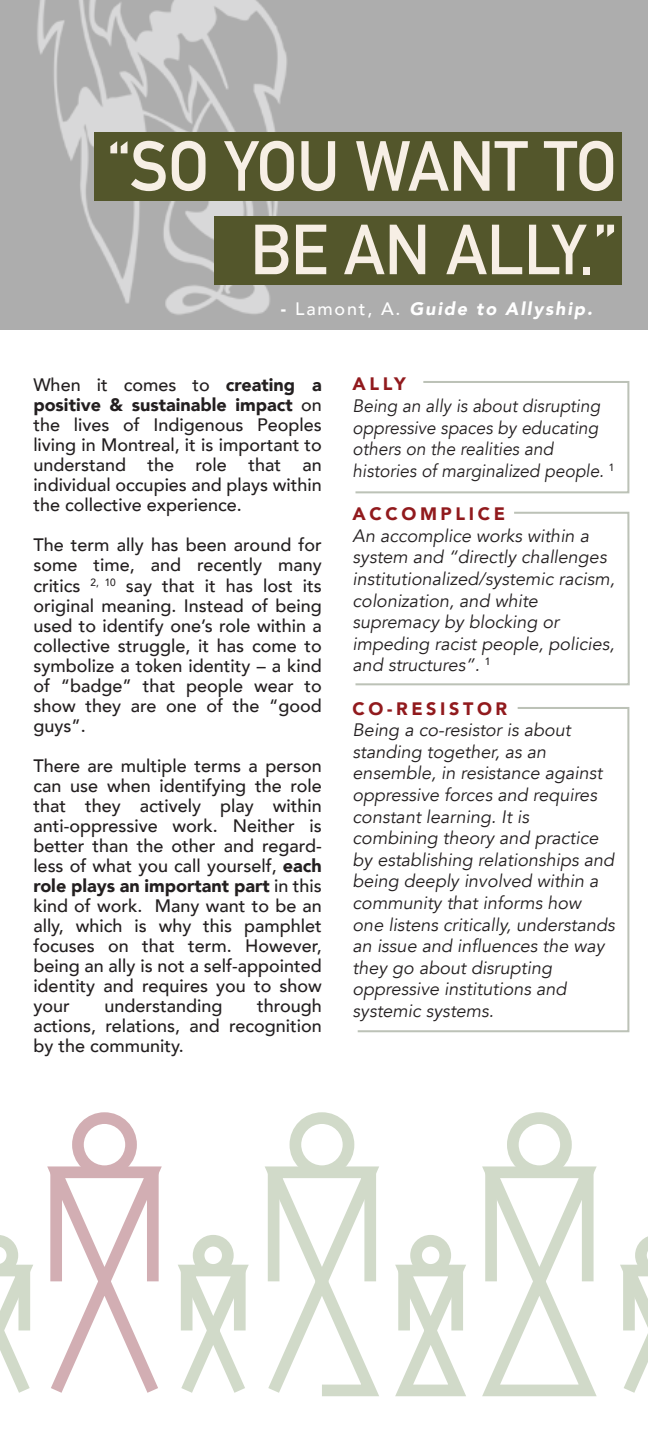
<style>
.page{position:relative;width:648px;height:1440px;background:#fff}
.page>*{position:absolute;margin:0;border:0;box-sizing:border-box;transform-origin:0 0}
.t1{font:700 69.6px/83.6px "DIN Alternate";color:#f7efe5;text-align:right;scale:.96 1}
.t2{font:500 18px/20px "Avenir";color:#231f20;text-align:justify}
.t3{font:italic 18px/21.6px "Avenir";color:#231f20}
.t4{font:italic 18px/21.6px "Avenir";color:#231f20;scale:.96 1}
.t5{font:italic 900 18px "Avenir";letter-spacing:.1em;color:#fff}
.t6{font:900 18px "Avenir";letter-spacing:.2em;color:#911a1d}
.s1{font-style:normal}
.s2{font-weight:500;font-style:normal}
.s3{font-weight:900}
</style>
<div class="page">
<div style="left:0;top:0;width:648px;height:330px;background:#adadad"></div>
<div style="left:72px;top:1112px;width:65px;height:65px;border:12px solid #d2aeb3;border-radius:50%"></div>
<div style="left:507px;top:1112px;width:65px;height:65px;border:12px solid #d1dac9;border-radius:50%"></div>
<div style="left:290px;top:1112px;width:64px;height:65px;border:12px solid #d1dac9;border-radius:50%"></div>
<svg style="left:0;top:1161px;width:648px;height:236px"></svg>
<img style="left:37px;top:0;width:250px;height:315px">
<div style="left:94px;top:132px;width:527px;height:69px;background:#53562b"></div>
<div style="left:214px;top:216px;width:407px;height:69px;background:#53562b"></div>
<svg style="left:355px;top:381px;width:275px;height:113px"></svg>
<svg style="left:355px;top:511px;width:275px;height:175px"></svg>
<svg style="left:357px;top:707px;width:273px;height:326px"></svg>
<h1 class="t1" style="left:108px;top:120px;width:531px">“SO YOU WANT TO<br>BE AN ALLY.”</h1>
<p class="t5" style="left:281px;top:294px;width:313px"><span class="s1">-</span> <span class="s2">Lamont, A.</span> Guide to Allyship.</p>
<p class="t2" style="left:33px;top:373px;width:290px">When it comes to <span class="s3">creating a positive &amp; sustainable impact</span> on the lives of Indigenous Peoples living in Montreal, it is important to understand the role that an individual occupies and plays within the collective experience.</p>
<p class="t2" style="left:33px;top:533px;width:290px">The term ally has been around for some time, and recently many critics <sup>2,</sup> <sup>10</sup> say that it has lost its original meaning. Instead of being used to identify one’s role within a collective struggle, it has come to symbolize a token identity – a kind of “badge” that people wear to show they are one of the “good guys”.</p>
<p class="t2" style="left:33px;top:755px;width:290px">There are multiple terms a person can use when identifying the role that they actively play within anti-oppressive work. Neither is better than the other and regard&shy;less of what you call yourself, <span class="s3">each role plays an important part</span> in this kind of work. Many want to be an ally, which is why this pamphlet focuses on that term. However, being an ally is not a self-appointed identity and requires you to show your</p>
<p class="t2" style="left:33px;top:995px;width:290px;text-indent:224px">through actions, relations, and recognition by the community.</p>
<p class="t2" style="left:104px;top:995px;width:120px">understanding</p>
<p class="t6" style="left:353px;top:369px;width:55px">ALLY</p>
<p class="t4" style="left:353px;top:395px;width:274px">Being an ally is about disrupting oppressive spaces by educating others on the realities and histories of marginalized people. <sup>1</sup></p>
<p class="t6" style="left:353px;top:498px;width:154px">ACCOMPLICE</p>
<p class="t3" style="left:353px;top:525px;width:264px">An accomplice works within a system and “directly challenges institutionalized/systemic racism, colonization, and white supremacy by blocking or impeding racist people, policies, and structures”. <sup>1</sup></p>
<p class="t6" style="left:353px;top:693px;width:156px">CO-RESISTOR</p>
<p class="t3" style="left:353px;top:719px;width:264px">Being a co-resistor is about standing together, as an ensemble, in resistance against oppressive forces and requires constant learning. It is combining theory and practice by establishing relationships and being deeply involved within a community that informs how one listens critically, understands an issue and influences the way they go about disrupting oppressive institutions and systemic systems.</p>
</div>
